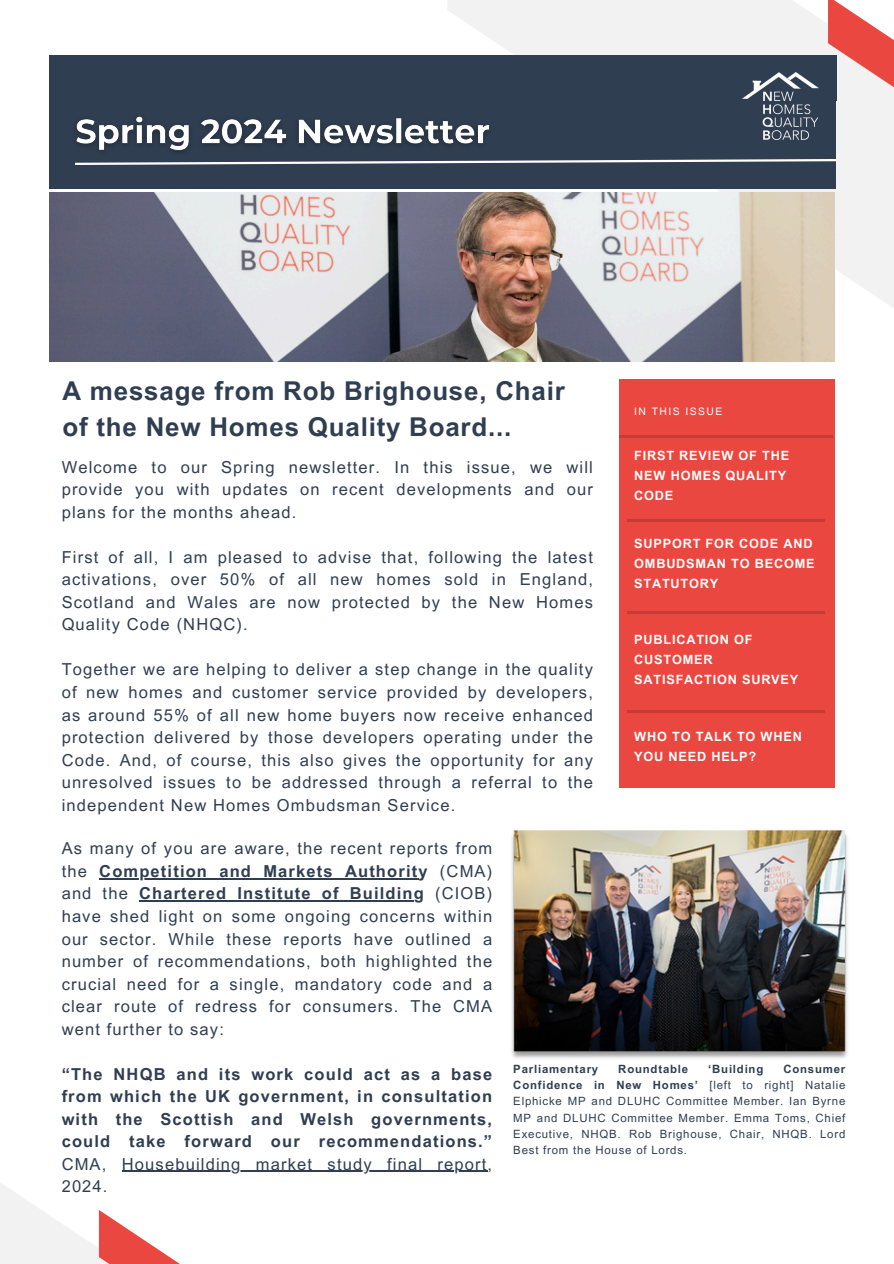
<style>
.page{position:relative;width:894px;height:1264px;background:#fff}
.page>*{position:absolute;margin:0;border:0;box-sizing:border-box;transform-origin:0 0}
.t1{font:700 25.95px/36px "Arial MT Pro";letter-spacing:.03em;color:#303e51}
.t2{font:16.5px/22.5px "Arial MT Pro";letter-spacing:.07em;color:#303e51;text-align:justify}
.t3{font:700 16.5px/22.5px "Arial MT Pro";letter-spacing:.07em;color:#303e51}
.t4{font:700 12.75px/20.2px "Arial MT Pro";letter-spacing:.06em;color:#fff}
.t5{font:11.4px/16.2px "Arial MT Pro";letter-spacing:.07em;color:#303e51;text-align:justify}
.t6{font:700 11.4px "Arial MT Pro";letter-spacing:.07em;color:#303e51}
.t7{font:10.35px "Arial MT Pro";letter-spacing:.14em;color:#fff}
.s1{font-weight:700}
.s2{font-weight:400}
</style>
<div class="page">
<svg style="left:447px;top:0;width:446px;height:478px"></svg>
<svg style="left:827px;top:0;width:66px;height:101px"></svg>
<div style="left:49px;top:56px;width:787px;height:51px;background:#303e51"></div>
<div style="left:619px;top:379px;width:215px;height:408px;background:#e9473f"></div>
<hr style="left:619px;top:435px;width:214px;height:2px;background:#000">
<hr style="left:627px;top:519px;width:198px;height:2px;background:#000">
<hr style="left:627px;top:611px;width:198px;height:2px;background:#000">
<hr style="left:627px;top:710px;width:198px;height:3px;background:#000">
<img style="left:49px;top:193px;width:784px;height:168px">
<div style="left:49px;top:92px;width:787px;height:97px;background:#303e51"></div>
<img style="left:742px;top:72px;width:76px;height:68px">
<svg style="left:75px;top:159px;width:761px;height:6px"></svg>
<div style="left:836px;top:101px;width:57px;height:118px;background:#f2f2f2"></div>
<img style="left:511px;top:830px;width:337px;height:229px">
<img style="left:75px;top:116px;width:424px;height:47px">
<hr style="left:99px;top:878px;width:319px;height:1px;background:#303e51">
<hr style="left:139px;top:900px;width:275px;height:1px;background:#303e51">
<hr style="left:122px;top:1170px;width:365px;height:1px;background:#303e51">
<svg style="left:0;top:1170px;width:425px;height:93px"></svg>
<svg style="left:99px;top:1210px;width:137px;height:53px"></svg>
<p class="t1" style="left:62px;top:376px;width:503px">A message from Rob Brighouse, Chair of the New Homes Quality Board...</p>
<p class="t2" style="left:62px;top:458px;width:532px">Welcome to our Spring newsletter. In this issue, we will provide you with updates on recent developments and our plans for the months ahead.</p>
<p class="t2" style="left:62px;top:548px;width:532px">First of all, I am pleased to advise that, following the latest activations, over 50% of all new homes sold in England, Scotland and Wales are now protected by the New Homes Quality Code (NHQC).</p>
<p class="t2" style="left:62px;top:660px;width:532px">Together we are helping to deliver a step change in the quality of new homes and customer service provided by developers, as around 55% of all new home buyers now receive enhanced protection delivered by those developers operating under the Code. And, of course, this also gives the opportunity for any unresolved issues to be addressed through a referral to the independent New Homes Ombudsman Service.</p>
<h2 class="t7" style="left:634px;top:407px;width:90px">IN THIS ISSUE</h2>
<h4 class="t4" style="left:634px;top:447px;width:156px">FIRST REVIEW OF THE<br>NEW HOMES QUALITY<br>CODE</h4>
<h4 class="t4" style="left:634px;top:535px;width:182px">SUPPORT FOR CODE AND<br>OMBUDSMAN TO BECOME<br>STATUTORY</h4>
<h4 class="t4" style="left:634px;top:631px;width:165px">PUBLICATION OF<br>CUSTOMER<br>SATISFACTION SURVEY</h4>
<h4 class="t4" style="left:634px;top:728px;width:169px">WHO TO TALK TO WHEN<br>YOU NEED HELP?</h4>
<h3 class="t2" style="left:62px;top:839px;width:432px">As many of you are aware, the recent reports from the</h3>
<h3 class="t2" style="left:62px;top:862px;width:432px;text-indent:38px"><span class="s1">Competition and Markets Authority</span> (CMA) and the <span class="s1">Chartered Institute of Building</span> (CIOB) have shed light on some ongoing concerns within our sector. While these reports have outlined a number of recommendations, both highlighted the crucial need for a single, mandatory code and a clear route of redress for consumers. The CMA went further to say:</h3>
<h3 class="t3" style="left:62px;top:1064px;width:432px">“The NHQB and its work could act as a base from which the UK government, in consultation</h3>
<h3 class="t3" style="left:62px;top:1109px;width:432px;text-align:justify">with the Scottish and Welsh governments, could take forward our recommendations.” <span class="s2">CMA,</span></h3>
<h3 class="t2" style="left:122px;top:1154px;width:371px">Housebuilding market study final report,</h3>
<h3 class="t2" style="left:62px;top:1177px;width:47px">2024.</h3>
<h3 class="t5" style="left:513px;top:1062px;width:333px;text-indent:270px"><span class="s1">Consumer Confidence in New Homes’</span> [left to right] Natalie Elphicke MP and DLUHC Committee Member. Ian Byrne MP and DLUHC Committee Member. Emma Toms, Chief Executive, NHQB. Rob Brighouse, Chair, NHQB. Lord Best from the House of Lords.</h3>
<h3 class="t6" style="left:513px;top:1064px;width:86px">Parliamentary</h3>
<h3 class="t6" style="left:618px;top:1064px;width:71px">Roundtable</h3>
<h3 class="t6" style="left:708px;top:1064px;width:57px">‘Building</h3>
</div>
